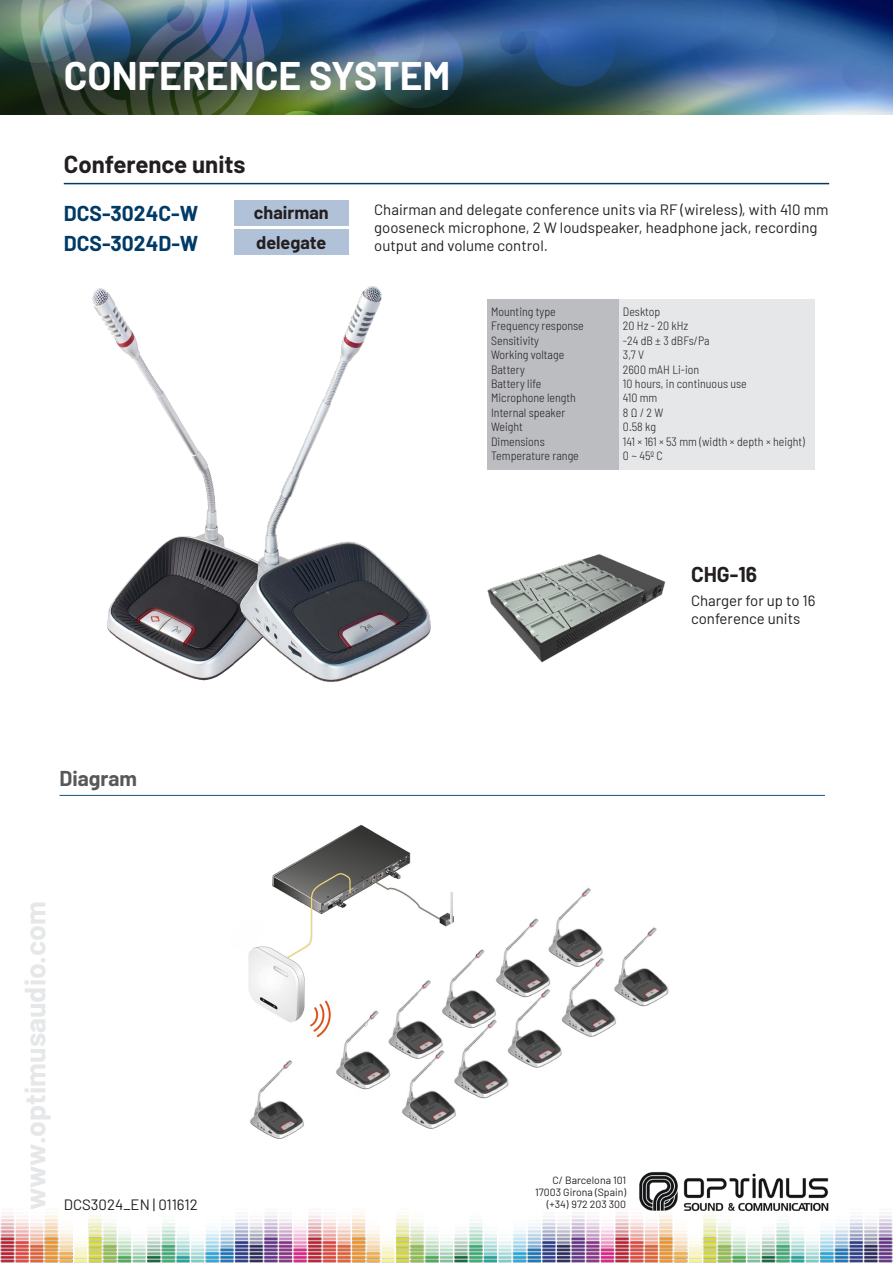
<style>
.page{position:relative;width:893px;height:1263px;background:#fff}
.page>*{position:absolute;margin:0;border:0;box-sizing:border-box;transform-origin:0 0}
.TITULAR1{font:700 39px "Barlow";color:#fff}
.INFOPIE{font:700 28.5px "Barlow";color:#e6e7e9}
.TITULAR2{font:700 24px "Barlow";color:#231f20}
.MODELO{font:700 21px "Barlow";color:#003a67}
.TUTULAR3{font:700 21px "Barlow";color:#57585a}
.TUTULAR3-2{font:700 21px "Barlow";color:#231f20}
.CUADRODATOS{font:700 18px "Barlow";color:#231f20}
.DESCRIPCIÓN{font:15px/18px "Barlow";color:#231f20}
.INFOPIE-2{font:15px "Barlow";color:#231f20}
.TABLA{font:300 semi-condensed 12px "Barlow";color:#231f20}
.INFOPIE-3{font:10.5px "Barlow";color:#231f20}
</style>
<div class="page">
<img style="left:0;top:0;width:893px;height:115px">
<img style="left:0;top:1212px;width:893px;height:51px">
<img style="left:639px;top:1172px;width:190px;height:40px">
<hr style="left:64px;top:183px;width:765px;height:1px;background:#003a67">
<div style="left:487px;top:300px;width:132px;height:170px;background:#bcbdc0"></div>
<div style="left:619px;top:300px;width:195px;height:170px;background:#e6e7e9"></div>
<img style="left:248px;top:824px;width:421px;height:315px">
<div style="left:234px;top:200px;width:115px;height:25px;background:#b1c1d7"></div>
<div style="left:234px;top:230px;width:115px;height:25px;background:#b1c1d7"></div>
<img style="left:92px;top:288px;width:142px;height:393px">
<img style="left:234px;top:286px;width:197px;height:396px">
<img style="left:487px;top:554px;width:179px;height:109px">
<hr style="left:60px;top:795px;width:765px;height:1px;background:#12537f">
<p class="TITULAR1" style="left:64px;top:47px;width:388px">CONFERENCE SYSTEM</p>
<p class="TITULAR2" style="left:64px;top:146px;width:183px">Conference units</p>
<p class="MODELO" style="left:64px;top:198px;width:136px">DCS-3024C-W</p>
<p class="CUADRODATOS" style="left:254px;top:200px;width:76px">chairman</p>
<p class="MODELO" style="left:64px;top:228px;width:136px">DCS-3024D-W</p>
<p class="CUADRODATOS" style="left:256px;top:229px;width:72px">delegate</p>
<p class="DESCRIPCIÓN" style="left:374px;top:199px;width:456px">Chairman and delegate conference units via RF (wireless), with 410 mm gooseneck microphone, 2 W loudspeaker, headphone jack, recording output and volume control.</p>
<p class="TABLA" style="left:491px;top:303px;width:66px">Mounting type</p>
<p class="TABLA" style="left:491px;top:317px;width:94px">Frequency response</p>
<p class="TABLA" style="left:491px;top:332px;width:49px">Sensitivity</p>
<p class="TABLA" style="left:491px;top:346px;width:75px">Working voltage</p>
<p class="TABLA" style="left:491px;top:361px;width:35px">Battery</p>
<p class="TABLA" style="left:491px;top:375px;width:52px">Battery life</p>
<p class="TABLA" style="left:491px;top:389px;width:86px">Microphone length</p>
<p class="TABLA" style="left:491px;top:404px;width:76px">Internal speaker</p>
<p class="TABLA" style="left:491px;top:418px;width:33px">Weight</p>
<p class="TABLA" style="left:491px;top:433px;width:55px">Dimensions</p>
<p class="TABLA" style="left:491px;top:447px;width:89px">Temperature range</p>
<p class="TABLA" style="left:623px;top:303px;width:39px">Desktop</p>
<p class="TABLA" style="left:623px;top:317px;width:67px">20 Hz - 20 kHz</p>
<p class="TABLA" style="left:623px;top:332px;width:88px">-24 dB ± 3 dBFs/Pa</p>
<p class="TABLA" style="left:623px;top:346px;width:23px">3,7 V</p>
<p class="TABLA" style="left:623px;top:361px;width:78px">2600 mAH Li-ion</p>
<p class="TABLA" style="left:623px;top:375px;width:125px">10 hours, in continuous use</p>
<p class="TABLA" style="left:623px;top:389px;width:36px">410 mm</p>
<p class="TABLA" style="left:623px;top:404px;width:42px">8 Ω / 2 W</p>
<p class="TABLA" style="left:623px;top:418px;width:35px">0.58 kg</p>
<p class="TABLA" style="left:623px;top:433px;width:183px">141 × 161 × 53 mm (width × depth × height)</p>
<p class="TABLA" style="left:623px;top:447px;width:41px">0 ~ 45º C</p>
<p class="TUTULAR3-2" style="left:691px;top:559px;width:68px">CHG-16</p>
<p class="DESCRIPCIÓN" style="left:691px;top:590px;width:126px">Charger for up to 16 conference units</p>
<p class="TUTULAR3" style="left:60px;top:763px;width:79px">Diagram</p>
<p class="INFOPIE" style="left:14px;top:1210px;width:310px;rotate:-90deg">www.optimusaudio.com</p>
<p class="INFOPIE-2" style="left:64px;top:1194px;width:135px">DCS3024_EN | 011612</p>
<p class="INFOPIE-3" style="left:552px;top:1173px;width:75px">C/ Barcelona 101</p>
<p class="INFOPIE-3" style="left:535px;top:1185px;width:92px">17003 Girona (Spain)</p>
<p class="INFOPIE-3" style="left:547px;top:1197px;width:81px">(+34) 972 203 300</p>
</div>
